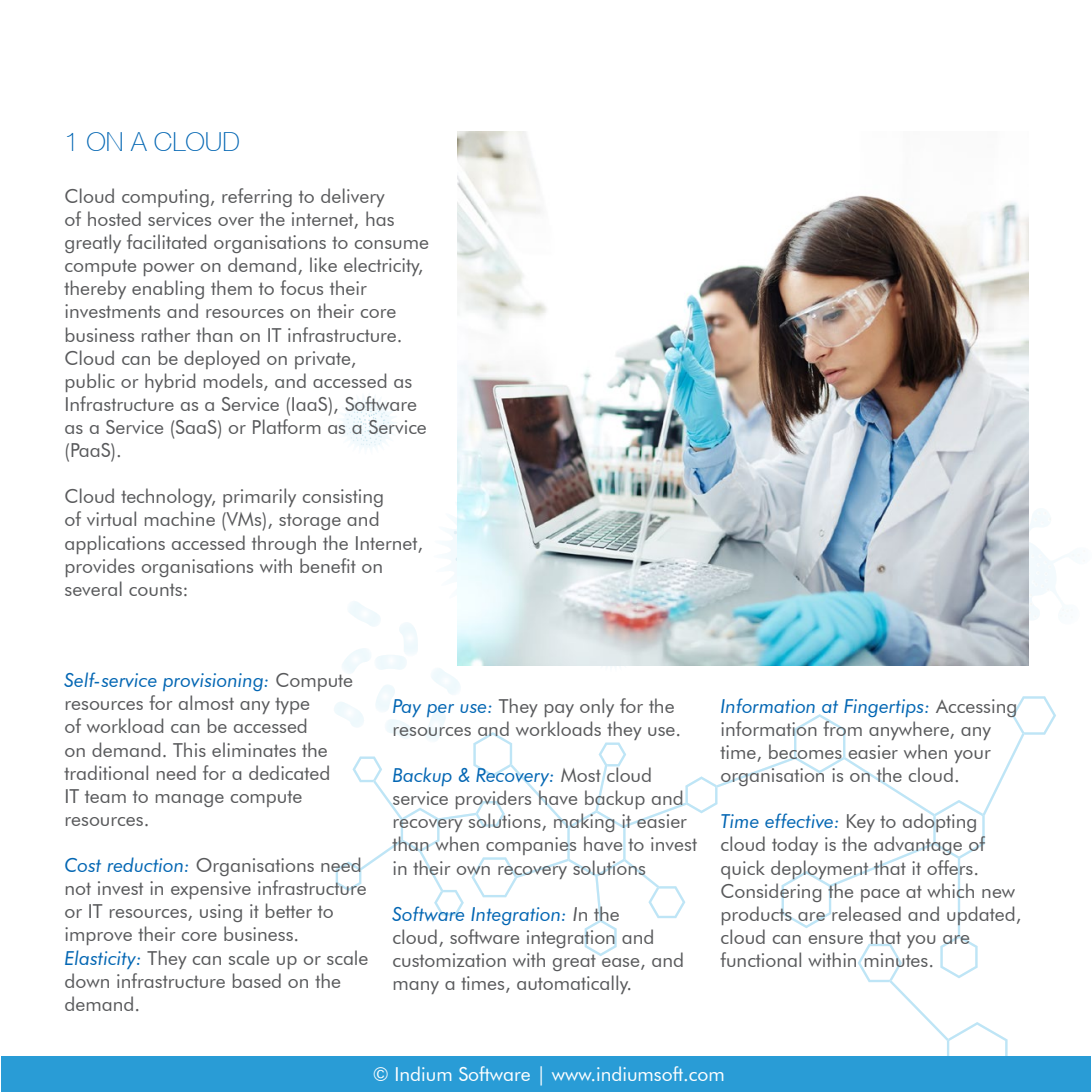
<style>
.page{position:relative;width:1092px;height:1092px;background:#fff}
.page>*{position:absolute;margin:0;border:0;box-sizing:border-box;transform-origin:0 0}
.t1{font:100 26.25px "Helvetica Neue CE";color:#0366b3}
.t2{font:19.25px/23.1px "Futura BT";color:#58595b}
.t3{font:19.25px "Futura BT";color:#fff}
.s1{font-style:italic;color:#0366b3}
.s2{font-style:italic}
</style>
<div class="page">
<img style="left:334px;top:705px;width:2px;height:8px">
<img style="left:1027px;top:515px;width:40px;height:109px">
<img style="left:343px;top:395px;width:52px;height:53px">
<svg style="left:336px;top:696px;width:719px;height:360px"></svg>
<svg style="left:1032px;top:511px;width:20px;height:13px"></svg>
<svg style="left:1058px;top:608px;width:9px;height:11px"></svg>
<svg style="left:1027px;top:535px;width:24px;height:85px"></svg>
<svg style="left:453px;top:503px;width:4px;height:94px"></svg>
<svg style="left:345px;top:402px;width:44px;height:43px"></svg>
<div style="left:1px;top:1056px;width:1089px;height:35px;background:#299cd6"></div>
<img style="left:457px;top:131px;width:570px;height:534px">
<h1 class="t1" style="left:64px;top:126px;width:177px">1 ON A CLOUD</h1>
<p class="t2" style="left:64px;top:184px;width:366px">Cloud computing, referring to delivery<br>of hosted services over the internet, has greatly facilitated organisations to consume compute power on demand, like electricity, thereby enabling them to focus their investments and resources on their core business rather than on IT infrastructure.<br>Cloud can be deployed on private,<br>public or hybrid models, and accessed as Infrastructure as a Service (IaaS), Software as a Service (SaaS) or Platform as a Service (PaaS).</p>
<p class="t2" style="left:64px;top:484px;width:360px">Cloud technology, primarily consisting<br>of virtual machine (VMs), storage and applications accessed through the Internet, provides organisations with benefit on several counts:</p>
<p class="t2" style="left:64px;top:668px;width:290px"><span class="s1">Self-service provisioning:</span> Compute resources for almost any type<br>of workload can be accessed<br>on demand. This eliminates the traditional need for a dedicated<br>IT team to manage compute resources.</p>
<p class="t2" style="left:64px;top:853px;width:305px"><span class="s1">Cost reduction:</span> Organisations need not invest in expensive infrastructure or IT resources, using it better to improve their core business.<br><span class="s1">Elasticity:</span> They can scale up or scale down infrastructure based on the demand.</p>
<p class="t2" style="left:392px;top:694px;width:290px"><span class="s1">Pay per use:</span> They pay only for the resources and workloads they use.</p>
<p class="t2" style="left:392px;top:763px;width:306px"><span class="s1">Backup &amp; Recovery:</span> Most cloud service providers have backup and recovery solutions, making it easier than when companies have to invest in their own recovery solutions</p>
<p class="t2" style="left:392px;top:902px;width:293px"><span class="s1">Software Integration:</span> <span class="s2">I</span>n the<br>cloud, software integration and customization with great ease, and many a times, automatically.</p>
<p class="t2" style="left:720px;top:694px;width:298px"><span class="s1">Information at Fingertips:</span> Accessing information from anywhere, any time, becomes easier when your organisation is on the cloud.</p>
<p class="t2" style="left:720px;top:809px;width:302px"><span class="s1">Time effective:</span> Key to adopting cloud today is the advantage of quick deployment that it offers.<br>Considering the pace at which new products are released and updated, cloud can ensure that you are functional within minutes.</p>
<p class="t3" style="left:373px;top:1062px;width:353px">© Indium Software | www.indiumsoft.com</p>
</div>
